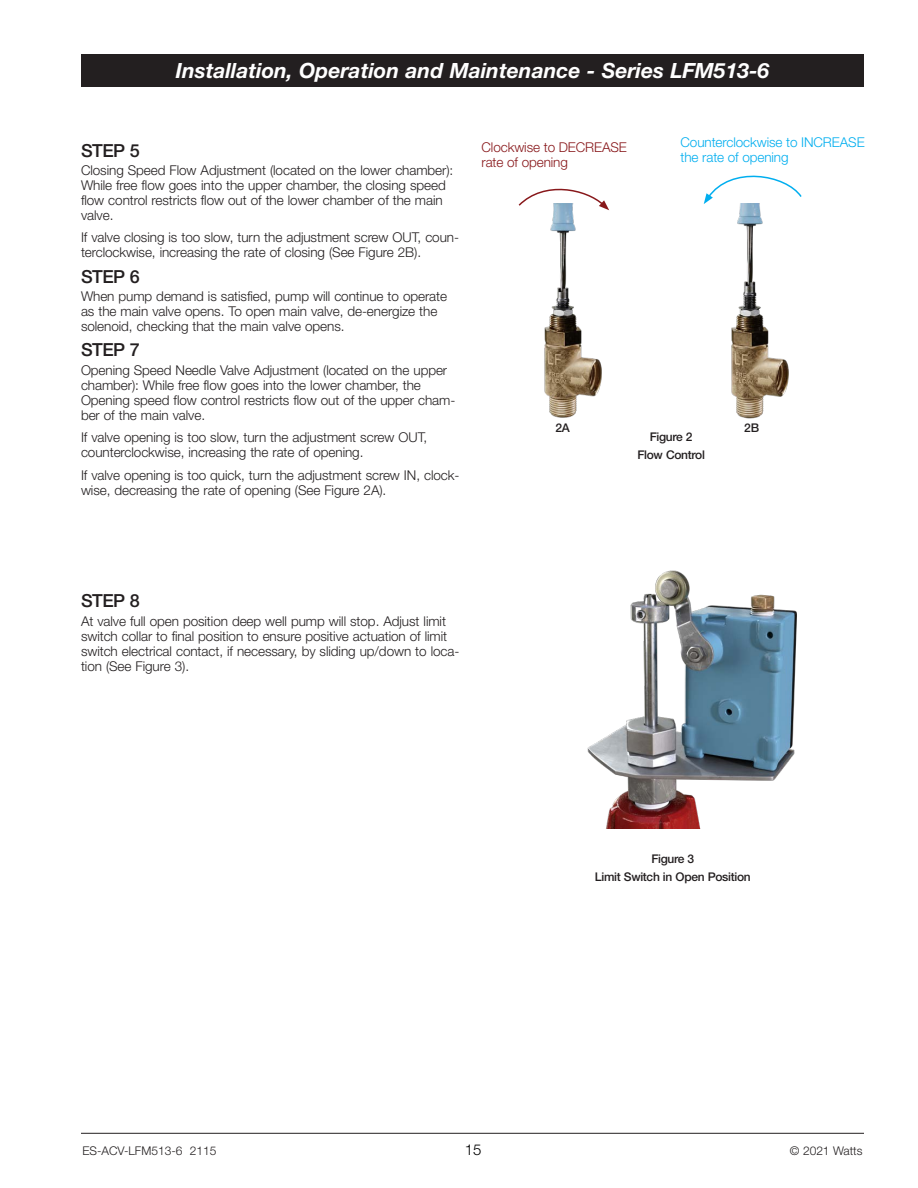
<style>
.page{position:relative;width:918px;height:1188px;background:#fff}
.page>*{position:absolute;margin:0;border:0;box-sizing:border-box;transform-origin:0 0}
.t1{font:italic 700 21px "Helvetica Neue LT Std";color:#fff}
.t2{font:500 18px "Helvetica Neue LT Std";letter-spacing:-.025em;color:#231f20}
.t3{font:300 15px "Helvetica Neue LT Std";color:#000}
.t4{font:300 13.5px/15px "Helvetica Neue LT Std";letter-spacing:-.005em;color:#231f20}
.t5{font:300 13.5px/15px "Helvetica Neue LT Std";letter-spacing:-.005em;color:#00aeef}
.t6{font:300 13.5px/15px "Helvetica Neue LT Std";letter-spacing:-.005em;color:#88181b}
.t7{font:500 12px/18px "Helvetica Neue LT Std";letter-spacing:-.025em;color:#231f20;text-align:center}
.t8{font:300 12px "Helvetica Neue LT Std";color:#231f20}
</style>
<div class="page">
<svg style="left:704px;top:175px;width:98px;height:28px"></svg>
<svg style="left:520px;top:188px;width:86px;height:15px"></svg>
<img style="left:518px;top:203px;width:91px;height:215px">
<img style="left:703px;top:203px;width:86px;height:216px">
<img style="left:587px;top:570px;width:210px;height:259px">
<hr style="left:81px;top:1133px;width:783px;height:1px;background:#231f20">
<div style="left:81px;top:54px;width:783px;height:32px;background:#231f20"></div>
<h1 class="t1" style="left:176px;top:57px;width:595px">Installation, Operation and Maintenance - Series LFM513-6</h1>
<h2 class="t2" style="left:81px;top:139px;width:60px">STEP 5</h2>
<p class="t4" style="left:81px;top:162px;width:374px">Closing Speed Flow Adjustment (located on the lower chamber):<br>While free flow goes into the upper chamber, the closing speed flow control restricts flow out of the lower chamber of the main valve.</p>
<p class="t4" style="left:81px;top:230px;width:380px">If valve closing is too slow, turn the adjustment screw OUT, coun&shy;terclockwise, increasing the rate of closing (See Figure 2B).</p>
<h2 class="t2" style="left:81px;top:266px;width:60px">STEP 6</h2>
<p class="t4" style="left:81px;top:288px;width:368px">When pump demand is satisfied, pump will continue to operate as the main valve opens. To open main valve, de-energize the solenoid, checking that the main valve opens.</p>
<h2 class="t2" style="left:81px;top:339px;width:60px">STEP 7</h2>
<p class="t4" style="left:81px;top:362px;width:376px">Opening Speed Needle Valve Adjustment (located on the upper chamber): While free flow goes into the lower chamber, the Opening speed flow control restricts flow out of the upper cham&shy;ber of the main valve.</p>
<p class="t4" style="left:81px;top:430px;width:348px">If valve opening is too slow, turn the adjustment screw OUT, counterclockwise, increasing the rate of opening.</p>
<p class="t4" style="left:81px;top:467px;width:380px">If valve opening is too quick, turn the adjustment screw IN, clock&shy;wise, decreasing the rate of opening (See Figure 2A).</p>
<p class="t6" style="left:482px;top:140px;width:147px">Clockwise to DECREASE rate of opening</p>
<p class="t5" style="left:681px;top:134px;width:186px">Counterclockwise to INCREASE the rate of opening</p>
<p class="t7" style="left:556px;top:418px;width:16px">2A</p>
<p class="t7" style="left:744px;top:418px;width:16px">2B</p>
<p class="t7" style="left:637px;top:428px;width:69px">Figure 2<br>Flow Control</p>
<h2 class="t2" style="left:81px;top:590px;width:60px">STEP 8</h2>
<p class="t4" style="left:81px;top:613px;width:380px">At valve full open position deep well pump will stop. Adjust limit switch collar to final position to ensure positive actuation of limit switch electrical contact, if necessary, by sliding up/down to loca&shy;tion (See Figure 3).</p>
<p class="t7" style="left:595px;top:850px;width:157px">Figure 3<br>Limit Switch in Open Position</p>
<p class="t8" style="left:82px;top:1143px;width:136px">ES-ACV-LFM513-6 2115</p>
<p class="t3" style="left:465px;top:1140px;width:18px">15</p>
<p class="t8" style="left:790px;top:1143px;width:74px">© 2021 Watts</p>
</div>
